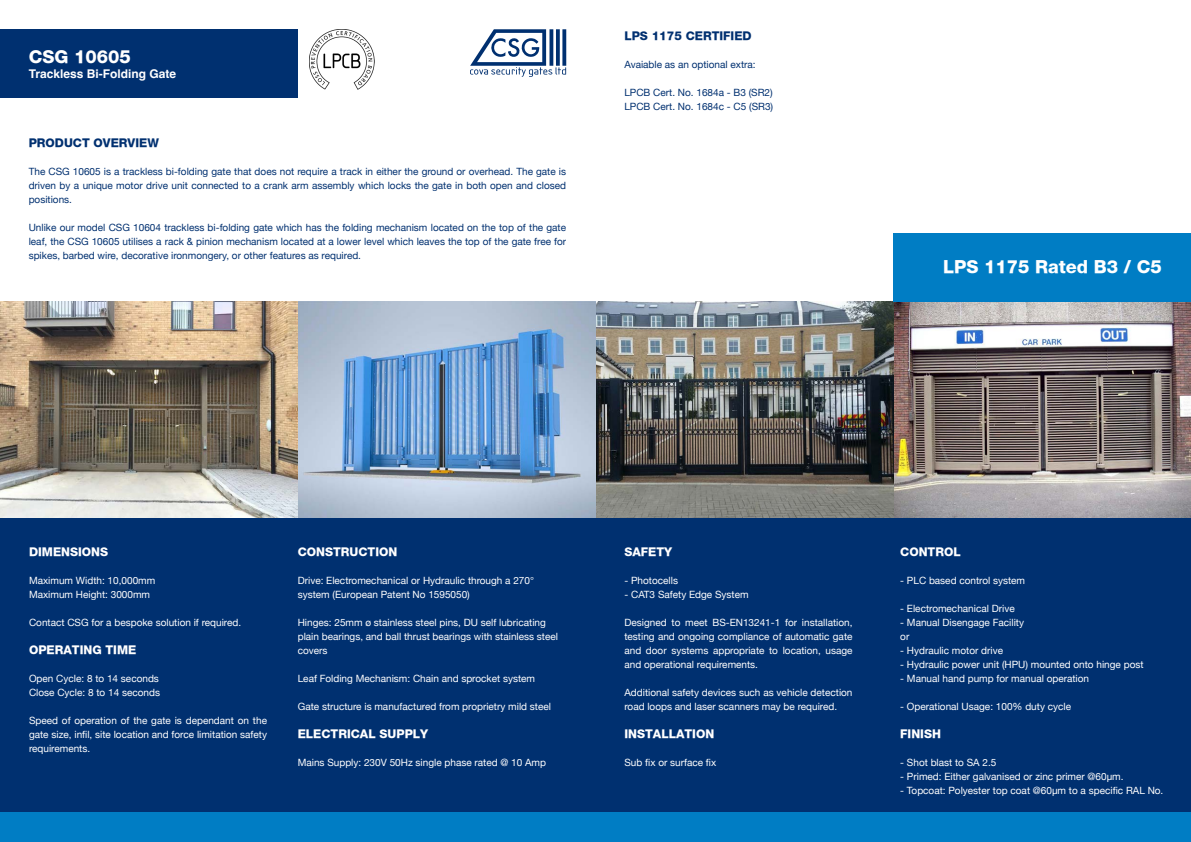
<style>
.page{position:relative;width:1191px;height:842px;background:#fff}
.page>*{position:absolute;margin:0;border:0;box-sizing:border-box;transform-origin:0 0}
.t1{font:800 18px "Helvetica Neue";color:#fff}
.t2{font:800 12px "Helvetica Neue";color:#fff}
.t3{font:800 12px "Helvetica Neue";color:#003070}
.t4{font:700 12px "Helvetica";color:#fff}
.t5{font:10px/14px "Helvetica Neue";color:#fff;text-align:justify}
.t6{font:10px/14px "Helvetica Neue";color:#003070;text-align:justify}
</style>
<div class="page">
<img style="left:0;top:302px;width:1190px;height:216px">
<div style="left:0;top:518px;width:1191px;height:295px;background:#003070"></div>
<div style="left:0;top:813px;width:1191px;height:29px;background:#007dc4"></div>
<div style="left:0;top:29px;width:298px;height:68px;background:#003070"></div>
<svg style="left:470px;top:29px;width:96px;height:48px"></svg>
<img style="left:310px;top:29px;width:64px;height:60px">
<div style="left:893px;top:234px;width:297px;height:68px;background:#007dc4"></div>
<p class="t1" style="left:29px;top:45px;width:104px">CSG 10605</p>
<p class="t4" style="left:29px;top:66px;width:149px">Trackless Bi-Folding Gate</p>
<p class="t3" style="left:29px;top:135px;width:132px">PRODUCT OVERVIEW</p>
<p class="t6" style="left:29px;top:165px;width:539px">The CSG 10605 is a trackless bi-folding gate that does not require a track in either the ground or overhead. The gate is driven by a unique motor drive unit connected to a crank arm assembly which locks the gate in both open and closed positions.</p>
<p class="t6" style="left:29px;top:221px;width:539px">Unlike our model CSG 10604 trackless bi-folding gate which has the folding mechanism located on the top of the gate leaf, the CSG 10605 utilises a rack &amp; pinion mechanism located at a lower level which leaves the top of the gate free for spikes, barbed wire, decorative ironmongery, or other features as required.</p>
<p class="t3" style="left:624px;top:29px;width:129px">LPS 1175 CERTIFIED</p>
<p class="t6" style="left:624px;top:58px;width:133px">Avaiable as an optional extra:</p>
<p class="t6" style="left:624px;top:86px;width:150px">LPCB Cert. No. 1684a - B3 (SR2)</p>
<p class="t6" style="left:624px;top:100px;width:150px">LPCB Cert. No. 1684c - C5 (SR3)</p>
<p class="t1" style="left:943px;top:256px;width:220px">LPS 1175 Rated B3 / C5</p>
<p class="t2" style="left:29px;top:545px;width:81px">DIMENSIONS</p>
<p class="t5" style="left:29px;top:574px;width:128px">Maximum Width: 10,000mm</p>
<p class="t5" style="left:29px;top:588px;width:122px">Maximum Height: 3000mm</p>
<p class="t5" style="left:29px;top:616px;width:214px">Contact CSG for a bespoke solution if required.</p>
<p class="t2" style="left:29px;top:643px;width:109px">OPERATING TIME</p>
<p class="t5" style="left:29px;top:672px;width:131px">Open Cycle: 8 to 14 seconds</p>
<p class="t5" style="left:29px;top:686px;width:132px">Close Cycle: 8 to 14 seconds</p>
<p class="t5" style="left:29px;top:714px;width:239px">Speed of operation of the gate is dependant on the gate size, infil, site location and force limitation safety requirements.</p>
<p class="t2" style="left:298px;top:545px;width:101px">CONSTRUCTION</p>
<p class="t5" style="left:298px;top:574px;width:238px">Drive: Electromechanical or Hydraulic through a 270°</p>
<p class="t5" style="left:298px;top:588px;width:174px">system (European Patent No 1595050)</p>
<p class="t5" style="left:298px;top:616px;width:262px;text-align:left">Hinges: 25mm ø stainless steel pins, DU self lubricating plain bearings, and ball thrust bearings with stainless steel covers</p>
<p class="t5" style="left:298px;top:672px;width:239px">Leaf Folding Mechanism: Chain and sprocket system</p>
<p class="t5" style="left:298px;top:700px;width:255px">Gate structure is manufactured from proprietry mild steel</p>
<p class="t2" style="left:298px;top:727px;width:132px">ELECTRICAL SUPPLY</p>
<p class="t5" style="left:298px;top:756px;width:250px">Mains Supply: 230V 50Hz single phase rated @ 10 Amp</p>
<p class="t2" style="left:624px;top:545px;width:49px">SAFETY</p>
<p class="t5" style="left:624px;top:574px;width:55px">- Photocells</p>
<p class="t5" style="left:624px;top:588px;width:126px">- CAT3 Safety Edge System</p>
<p class="t5" style="left:624px;top:616px;width:230px">Designed to meet BS-EN13241-1 for installation, testing and ongoing compliance of automatic gate and door systems appropriate to location, usage and operational requirements.</p>
<p class="t5" style="left:624px;top:686px;width:229px">Additional safety devices such as vehicle detection road loops and laser scanners may be required.</p>
<p class="t2" style="left:624px;top:727px;width:91px">INSTALLATION</p>
<p class="t5" style="left:624px;top:756px;width:93px">Sub fix or surface fix</p>
<p class="t2" style="left:900px;top:545px;width:62px">CONTROL</p>
<p class="t5" style="left:900px;top:574px;width:126px">- PLC based control system</p>
<p class="t5" style="left:900px;top:602px;width:116px">- Electromechanical Drive</p>
<p class="t5" style="left:900px;top:616px;width:125px">- Manual Disengage Facility</p>
<p class="t5" style="left:900px;top:630px;width:11px">or</p>
<p class="t5" style="left:900px;top:644px;width:104px">- Hydraulic motor drive</p>
<p class="t5" style="left:900px;top:658px;width:245px">- Hydraulic power unit (HPU) mounted onto hinge post</p>
<p class="t5" style="left:900px;top:672px;width:190px">- Manual hand pump for manual operation</p>
<p class="t5" style="left:900px;top:700px;width:172px">- Operational Usage: 100% duty cycle</p>
<p class="t2" style="left:900px;top:727px;width:42px">FINISH</p>
<p class="t5" style="left:900px;top:756px;width:98px">- Shot blast to SA 2.5</p>
<p class="t5" style="left:900px;top:770px;width:225px">- Primed: Either galvanised or zinc primer @60μm.</p>
<p class="t5" style="left:900px;top:784px;width:265px">- Topcoat: Polyester top coat @60μm to a specific RAL No.</p>
</div>
